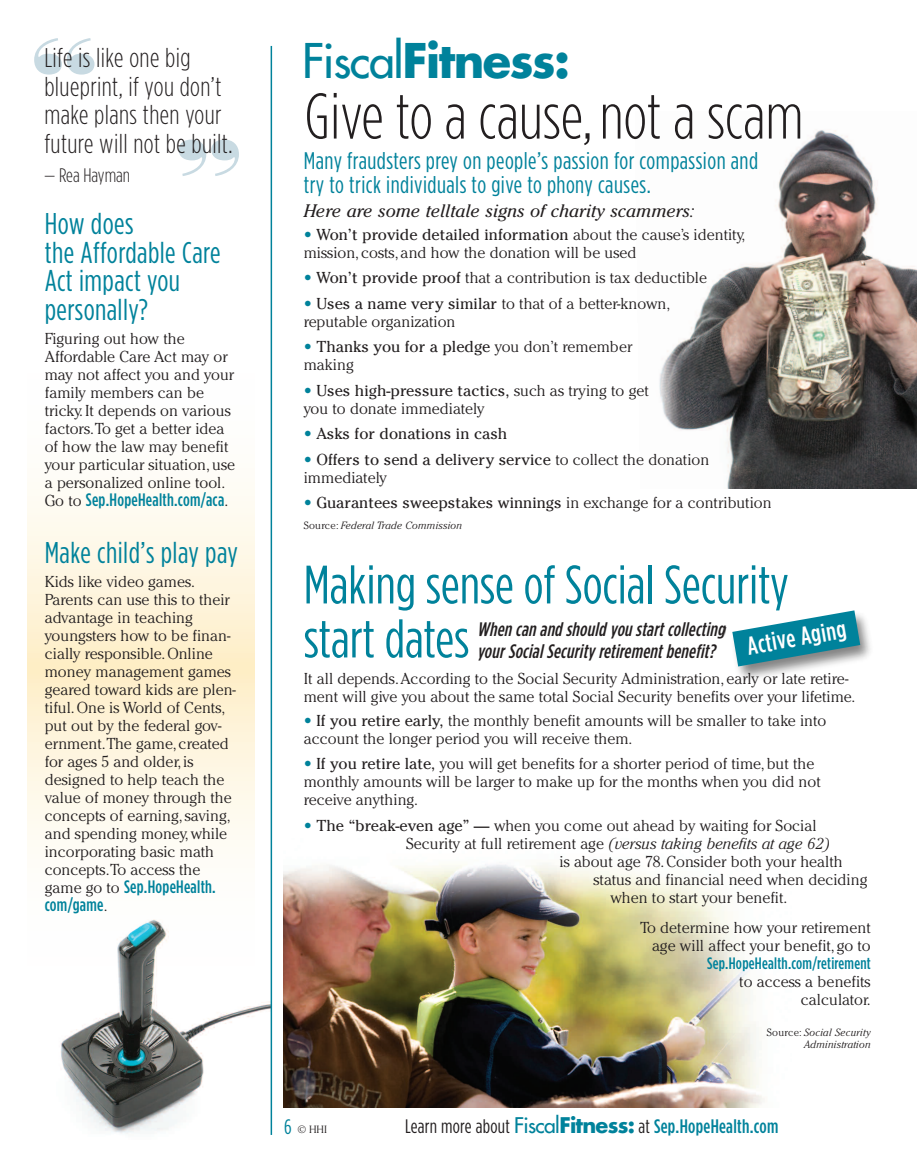
<style>
.page{position:relative;width:918px;height:1161px;background:#fff}
.page>*{position:absolute;margin:0;border:0;box-sizing:border-box;transform-origin:0 0}
.t1{font:90px "Bodoni Poster";color:#c8dae2}
.t2{font:300 64.5px "Gotham Condensed";color:#231f20}
.t3{font:54px/54px "Gotham Condensed";color:#00829b}
.t4{font:700 46.5px "Futura";letter-spacing:-.035em;color:#00829b}
.t5{font:30px/28.5px "Gotham Condensed";letter-spacing:.015em;color:#00829b}
.t6{font:300 27px/28.5px "Gotham Condensed";letter-spacing:.015em;color:#231f20}
.t7{font:500 25.5px "Gotham Condensed";color:#fff}
.t8{font:24px/24px "Gotham Condensed";letter-spacing:.02em;color:#00829b}
.t9{font:italic 500 19.5px/22.5px "Gotham Condensed";color:#231f20}
.t10{font:500 19.5px "Gotham Condensed";letter-spacing:.015em;color:#00829b}
.t11{font:300 19.5px "Gotham Condensed";color:#231f20}
.t12{font:500 18px/18px "Gotham Condensed";letter-spacing:.015em;color:#00829b}
.t13{font:italic 18px "Cheltenham";color:#231f20}
.t14{font:500 16.5px "Gotham Condensed";letter-spacing:.015em;color:#00829b}
.t15{font:300 15.75px/18px "Cheltenham";color:#231f20}
.t16{font:15.75px "Cheltenham";color:#231f20}
.t17{font:italic 300 15.75px "Cheltenham";color:#231f20}
.t18{font:italic 300 10.5px/12px "Cheltenham";letter-spacing:.02em;color:#231f20;text-align:right}
.t19{font:300 10.5px "Cheltenham";color:#231f20}
.s1{font-family:"Cheltenham";font-weight:300;font-size:15.75px;color:#231f20}
.s2{font-family:"Cheltenham";font-weight:300;font-size:15.3px;color:#231f20}
.s3{font-weight:400}
.s4{font-weight:400;color:#00829b}
.s5{color:#00829b}
.s6{font-weight:300}
.s7{font-style:normal}
.s8{font-family:"Gotham Condensed";font-weight:400;font-size:21px;color:#00829b}
.s9{font-weight:400;color:#231f20}
.s10{font-family:"Futura";font-weight:400;font-size:21px}
.s11{font-family:"Futura";font-weight:700;font-size:21px}
</style>
<div class="page">
<img style="left:659px;top:130px;width:257px;height:358px">
<img style="left:60px;top:966px;width:210px;height:167px">
<img style="left:284px;top:863px;width:481px;height:244px">
<svg style="left:27px;top:489px;width:227px;height:477px"></svg>
<hr style="left:271px;top:46px;width:1px;height:1089px;background:#00829b">
<img style="left:737px;top:615px;width:133px;height:64px">
<svg style="left:732px;top:610px;width:128px;height:57px"></svg>
<h1 class="t1" style="left:32px;top:18px;width:66px">“</h1>
<h3 class="t6" style="left:44px;top:45px;width:190px">Life is like one big blueprint, if you don’t make plans then your future will not be built.</h3>
<p class="t11" style="left:44px;top:169px;width:88px">— Rea Hayman</p>
<h3 class="t5" style="left:45px;top:211px;width:177px">How does<br>the Affordable Care<br>Act impact you personally?</h3>
<p class="t15" style="left:45px;top:330px;width:192px">Figuring out how the<br>Affordable Care Act may or may not affect you and your family members can be tricky.It depends on various factors.To get a better idea of how the law may benefit your particular situation,use a personalized online tool.</p>
<p class="t12" style="left:45px;top:492px;width:185px"><span class="s1">Go to</span> Sep.HopeHealth.com/aca<span class="s1">.</span></p>
<h3 class="t5" style="left:45px;top:540px;width:195px">Make child’s play pay</h3>
<p class="t15" style="left:45px;top:573px;width:193px">Kids like video games.<br>Parents can use this to their advantage in teaching youngsters how to be finan&shy;cially responsible.Online money management games geared toward kids are plen&shy;tiful.One is World of Cents, put out by the federal gov&shy;ernment.The game, created for ages 5 and older,is designed to help teach the value of money through the concepts of earning,saving, and spending money,while incorporating basic math concepts.To access the</p>
<p class="t12" style="left:45px;top:879px;width:173px"><span class="s1">game go to</span> Sep.HopeHealth. com/game<span class="s2">.</span></p>
<h1 class="t1" style="left:176px;top:120px;width:66px">”</h1>
<h3 class="t4" style="left:302px;top:40px;width:269px"><span class="s3">Fiscal</span>Fitness:</h3>
<h2 class="t2" style="left:305px;top:93px;width:500px">Give to a cause,not a scam</h2>
<h3 class="t8" style="left:304px;top:150px;width:456px">Many fraudsters prey on people’s passion for compassion and try to trick individuals to give to phony causes.</h3>
<p class="t13" style="left:304px;top:205px;width:392px">Here are some telltale signs of charity scammers:</p>
<p class="t15" style="left:304px;top:226px;width:443px"><span class="s4">•</span> <span class="s3">Won’t provide detailed information</span> about the cause’s identity, mission, costs, and how the donation will be used</p>
<p class="t15" style="left:304px;top:270px;width:405px"><span class="s4">•</span> <span class="s3">Won’t provide proof</span> that a contribution is tax deductible</p>
<p class="t15" style="left:304px;top:295px;width:368px"><span class="s4">•</span> <span class="s3">Uses a name very similar</span> to that of a better-known, reputable organization</p>
<p class="t15" style="left:304px;top:339px;width:330px"><span class="s4">•</span> <span class="s3">Thanks you for a pledge</span> you don’t remember making</p>
<p class="t15" style="left:304px;top:382px;width:347px"><span class="s4">•</span> <span class="s3">Uses high-pressure tactics,</span> such as trying to get you to donate immediately</p>
<p class="t16" style="left:304px;top:424px;width:205px"><span class="s5">•</span> Asks for donations in cash</p>
<p class="t15" style="left:304px;top:451px;width:407px"><span class="s4">•</span> <span class="s3">Offers to send a delivery service</span> to collect the donation immediately</p>
<p class="t16" style="left:304px;top:493px;width:469px"><span class="s5">•</span> Guarantees sweepstakes winnings <span class="s6">in exchange for a contribution</span></p>
<p class="t18" style="left:304px;top:520px;width:160px"><span class="s7">Source:</span> Federal Trade Commission</p>
<h3 class="t3" style="left:304px;top:561px;width:487px">Making sense of Social Security start dates</h3>
<p class="t9" style="left:477px;top:619px;width:252px">When can and should you start collecting your Social Security retirement benefit?</p>
<h3 class="t7" style="left:746px;top:637px;width:102px;rotate:-10deg">Active Aging</h3>
<p class="t15" style="left:304px;top:670px;width:553px">It all depends.According to the Social Security Administration, early or late retire&shy;ment will give you about the same total Social Security benefits over your lifetime.</p>
<p class="t15" style="left:304px;top:712px;width:524px"><span class="s4">•</span> <span class="s3">If you retire early,</span> the monthly benefit amounts will be smaller to take into account the longer period you will receive them.</p>
<p class="t15" style="left:304px;top:756px;width:519px"><span class="s4">•</span> <span class="s3">If you retire late,</span> you will get benefits for a shorter period of time,but the monthly amounts will be larger to make up for the months when you did not receive anything.</p>
<p class="t15" style="left:304px;top:817px;width:514px"><span class="s4">•</span> <span class="s3">The “break-even age” —</span> when you come out ahead by waiting for Social</p>
<p class="t17" style="left:406px;top:837px;width:426px"><span class="s7">Security at full retirement age</span> (versus taking benefits at age 62)</p>
<p class="t15" style="left:559px;top:853px;width:285px">is about age 78.Consider both your health</p>
<p class="t15" style="left:594px;top:871px;width:275px">status and financial need when deciding</p>
<p class="t15" style="left:611px;top:889px;width:178px">when to start your benefit.</p>
<p class="t15" style="left:640px;top:919px;width:232px;text-align:right">To determine how your retirement age will affect your benefit, go to</p>
<p class="t14" style="left:707px;top:957px;width:165px">Sep.HopeHealth.com/retirement</p>
<p class="t15" style="left:739px;top:973px;width:133px;text-align:right">to access a benefits calculator.</p>
<p class="t19" style="left:284px;top:1125px;width:44px"><span class="s8">6</span> © HHI</p>
<p class="t18" style="left:767px;top:1027px;width:105px"><span class="s7">Source:</span> Social Security<br>Administration</p>
<p class="t10" style="left:405px;top:1120px;width:375px"><span class="s9">Learn more about</span> <span class="s10">Fiscal</span><span class="s11">Fitness:</span> <span class="s9">at</span> Sep.HopeHealth.com</p>
</div>
